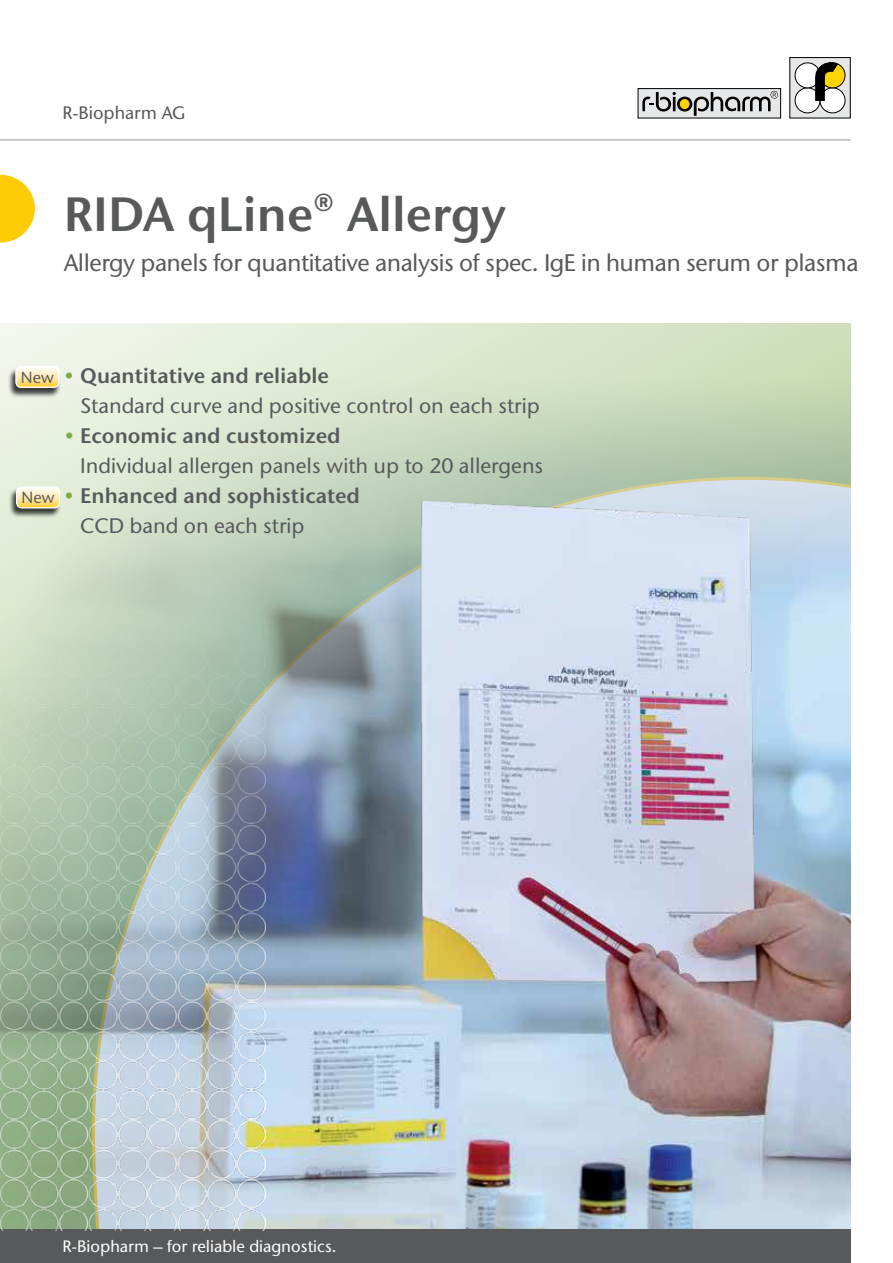
<style>
.page{position:relative;width:893px;height:1263px;background:#fff}
.page>*{position:absolute;margin:0;border:0;box-sizing:border-box;transform-origin:0 0}
.t1{font:600 48px "Stone Sans ITC Std";color:#58595b}
.t2{font:500 24px "Stone Sans ITC Std";letter-spacing:-.02em;color:#58595b}
.t3{font:500 21px/30px "Stone Sans ITC Std";color:#58595b}
.t4{font:600 21px/30px "Stone Sans ITC Std";color:#58595b}
.t5{font:500 18px "Stone Sans ITC Std";color:#58595b}
.t6{font:500 16.5px "Stone Sans ITC Std";color:#fff}
.t7{font:500 16.2px "Stone Sans ITC Std";letter-spacing:.005em;color:#58595b}
.s1{color:#7faa4a}
.s2{font-weight:600}
.s3{font-weight:500;color:#7faa4a}
.s4{font-weight:500}
</style>
<div class="page">
<svg style="left:265px;top:323px;width:126px;height:906px;background:#a5b6ba"></svg>
<hr style="left:0;top:140px;width:850px;height:1px;background:#939598">
<svg style="left:792px;top:59px;width:56px;height:57px"></svg>
<div style="left:795px;top:88px;width:25px;height:25px;background:#fff;border-radius:50%"></div>
<div style="left:795px;top:88px;width:25px;height:25px;border:1px solid #000;border-radius:50%"></div>
<div style="left:795px;top:63px;width:25px;height:25px;background:#fff;border-radius:50%"></div>
<div style="left:795px;top:63px;width:25px;height:25px;border:1px solid #000;border-radius:50%"></div>
<div style="left:820px;top:88px;width:25px;height:25px;background:#fff;border-radius:50%"></div>
<div style="left:820px;top:88px;width:25px;height:25px;border:1px solid #000;border-radius:50%"></div>
<div style="left:820px;top:63px;width:25px;height:25px;background:#ffd400;border-radius:50%"></div>
<div style="left:820px;top:63px;width:25px;height:25px;border:1px solid #000;border-radius:50%"></div>
<svg style="left:815px;top:62px;width:23px;height:39px"></svg>
<div style="left:638px;top:89px;width:143px;height:29px;background:#e6e7e8"></div>
<div style="left:638px;top:88px;width:143px;height:30px;border:1px solid #000"></div>
<svg style="left:642px;top:91px;width:136px;height:25px"></svg>
<div style="left:0;top:1229px;width:850px;height:34px;background:#58595b"></div>
<img style="left:0;top:323px;width:265px;height:907px">
<img style="left:391px;top:323px;width:459px;height:906px">
<svg style="left:0;top:175px;width:35px;height:68px"></svg>
<div style="left:7px;top:367px;width:54px;height:31px;background:#000;opacity:.75"></div>
<svg style="left:16px;top:367px;width:43px;height:20px"></svg>
<div style="left:15px;top:366px;width:45px;height:22px;border:1px solid #fff;border-radius:5px"></div>
<div style="left:8px;top:487px;width:53px;height:32px;background:#000;opacity:.75"></div>
<svg style="left:17px;top:487px;width:43px;height:21px"></svg>
<div style="left:16px;top:486px;width:44px;height:22px;border:1px solid #fff;border-radius:5px"></div>
<p class="t5" style="left:63px;top:102px;width:125px">R-Biopharm AG</p>
<h1 class="t1" style="left:64px;top:184px;width:444px">RIDA qLine® Allergy</h1>
<p class="t2" style="left:64px;top:248px;width:796px">Allergy panels for quantitative analysis of spec. IgE in human serum or plasma</p>
<p class="t7" style="left:21px;top:367px;width:35px">New</p>
<p class="t7" style="left:21px;top:488px;width:35px">New</p>
<p class="t3" style="left:80px;top:361px;width:461px;text-indent:-17px"><span class="s1">•</span> <span class="s2">Quantitative and reliable<br></span>Standard curve and positive control on each strip</p>
<p class="t3" style="left:80px;top:421px;width:464px;text-indent:-16px"><span class="s1">•</span> <span class="s2">Economic and customized<br></span>Individual allergen panels with up to 20 allergens</p>
<p class="t4" style="left:80px;top:481px;width:281px;text-indent:-17px"><span class="s3">•</span> Enhanced and sophisticated<br><span class="s4">CCD band on each strip</span></p>
<p class="t6" style="left:63px;top:1236px;width:276px">R-Biopharm – for reliable diagnostics.</p>
</div>
